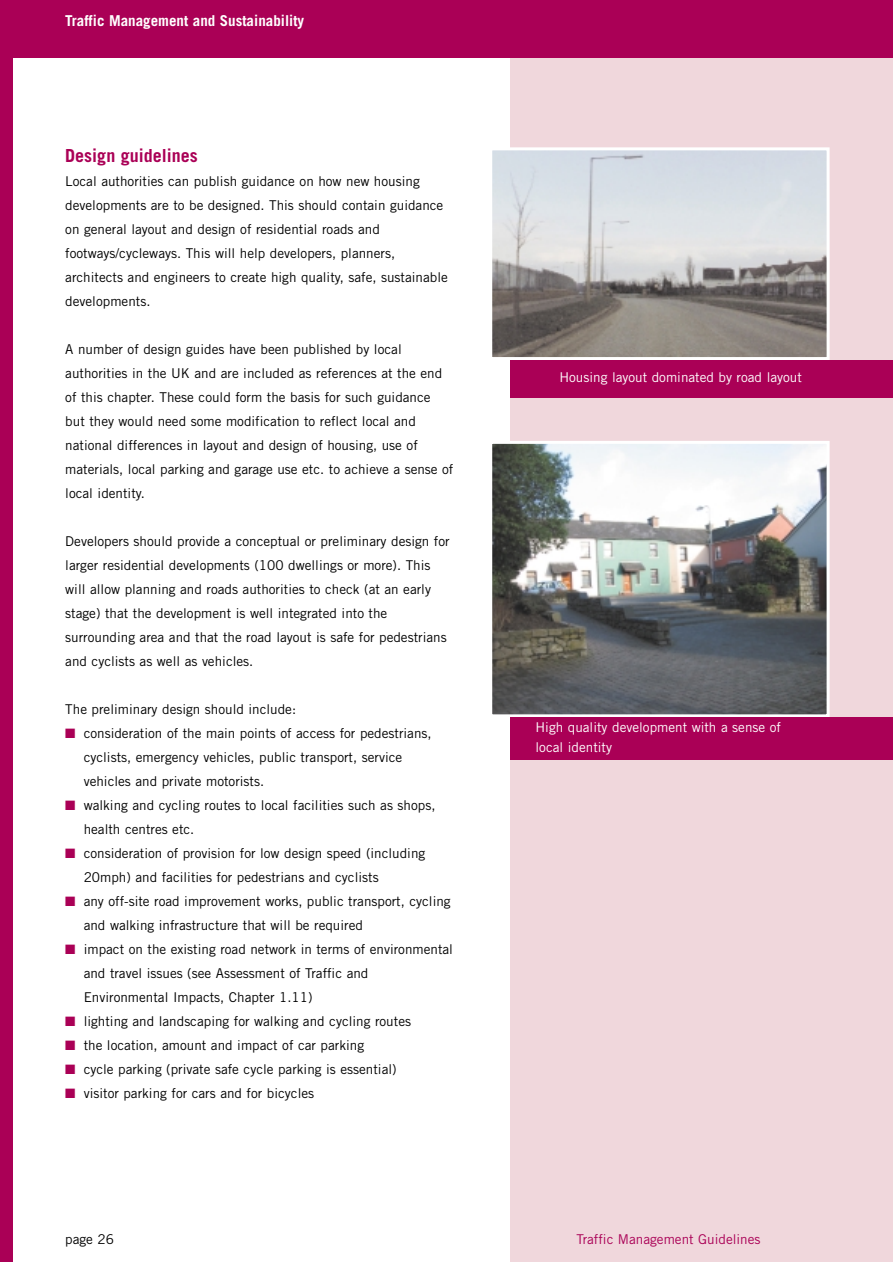
<style>
.page{position:relative;width:893px;height:1262px;background:#fff}
.page>*{position:absolute;margin:0;border:0;box-sizing:border-box;transform-origin:0 0}
.t1{font:700 18px "Trade Gothic";color:#aa0056}
.t2{font:700 15px "Trade Gothic";color:#fff}
.t3{font:13.5px/24px "Trade Gothic";color:#000}
.t4{font:13.5px/19.5px "Trade Gothic";color:#fff}
.t5{font:13.5px "Trade Gothic";color:#aa0056}
.s1{color:#aa0056}
</style>
<div class="page">
<div style="left:510px;top:0;width:382px;height:1261px;background:#f0d7dc"></div>
<div style="left:0;top:0;width:892px;height:58px;background:#aa0056"></div>
<div style="left:0;top:0;width:13px;height:1261px;background:#aa0056"></div>
<img style="left:493px;top:151px;width:332px;height:205px">
<div style="left:489px;top:147px;width:340px;height:213px;border:3px solid #fff"></div>
<div style="left:510px;top:360px;width:382px;height:37px;background:#aa0056"></div>
<img style="left:493px;top:445px;width:332px;height:268px">
<div style="left:489px;top:441px;width:340px;height:276px;border:3px solid #fff"></div>
<div style="left:510px;top:717px;width:382px;height:43px;background:#aa0056"></div>
<p class="t2" style="left:65px;top:15px;width:240px">Traffic Management and Sustainability</p>
<h1 class="t1" style="left:65px;top:149px;width:134px">Design guidelines</h1>
<p class="t3" style="left:65px;top:170px;width:384px">Local authorities can publish guidance on how new housing developments are to be designed. This should contain guidance on general layout and design of residential roads and footways/cycleways. This will help developers, planners, architects and engineers to create high quality, safe, sustainable developments.</p>
<p class="t3" style="left:65px;top:338px;width:389px">A number of design guides have been published by local authorities in the UK and are included as references at the end of this chapter. These could form the basis for such guidance but they would need some modification to reflect local and national differences in layout and design of housing, use of materials, local parking and garage use etc. to achieve a sense of local identity.</p>
<p class="t3" style="left:65px;top:530px;width:386px">Developers should provide a conceptual or preliminary design for larger residential developments (100 dwellings or more). This will allow planning and roads authorities to check (at an early stage) that the development is well integrated into the surrounding area and that the road layout is safe for pedestrians and cyclists as well as vehicles.</p>
<p class="t3" style="left:65px;top:698px;width:232px">The preliminary design should include:</p>
<p class="t3" style="left:84px;top:722px;width:349px;text-indent:-18px"><span class="s1">■</span> consideration of the main points of access for pedestrians, cyclists, emergency vehicles, public transport, service vehicles and private motorists.</p>
<p class="t3" style="left:84px;top:794px;width:353px;text-indent:-18px"><span class="s1">■</span> walking and cycling routes to local facilities such as shops, health centres etc.</p>
<p class="t3" style="left:84px;top:842px;width:343px;text-indent:-18px"><span class="s1">■</span> consideration of provision for low design speed (including<br>20mph) and facilities for pedestrians and cyclists</p>
<p class="t3" style="left:84px;top:890px;width:368px;text-indent:-18px"><span class="s1">■</span> any off-site road improvement works, public transport, cycling and walking infrastructure that will be required</p>
<p class="t3" style="left:84px;top:938px;width:371px;text-indent:-18px"><span class="s1">■</span> impact on the existing road network in terms of environmental and travel issues (see Assessment of Traffic and<br>Environmental Impacts, Chapter 1.11)</p>
<p class="t3" style="left:65px;top:1010px;width:347px"><span class="s1">■</span> lighting and landscaping for walking and cycling routes</p>
<p class="t3" style="left:65px;top:1034px;width:300px"><span class="s1">■</span> the location, amount and impact of car parking</p>
<p class="t3" style="left:65px;top:1058px;width:333px"><span class="s1">■</span> cycle parking (private safe cycle parking is essential)</p>
<p class="t3" style="left:65px;top:1082px;width:250px"><span class="s1">■</span> visitor parking for cars and for bicycles</p>
<p class="t4" style="left:559px;top:369px;width:244px">Housing layout dominated by road layout</p>
<p class="t4" style="left:535px;top:719px;width:247px">High quality development with a sense of local identity</p>
<p class="t3" style="left:65px;top:1228px;width:50px">page 26</p>
<p class="t5" style="left:576px;top:1234px;width:186px">Traffic Management Guidelines</p>
</div>
